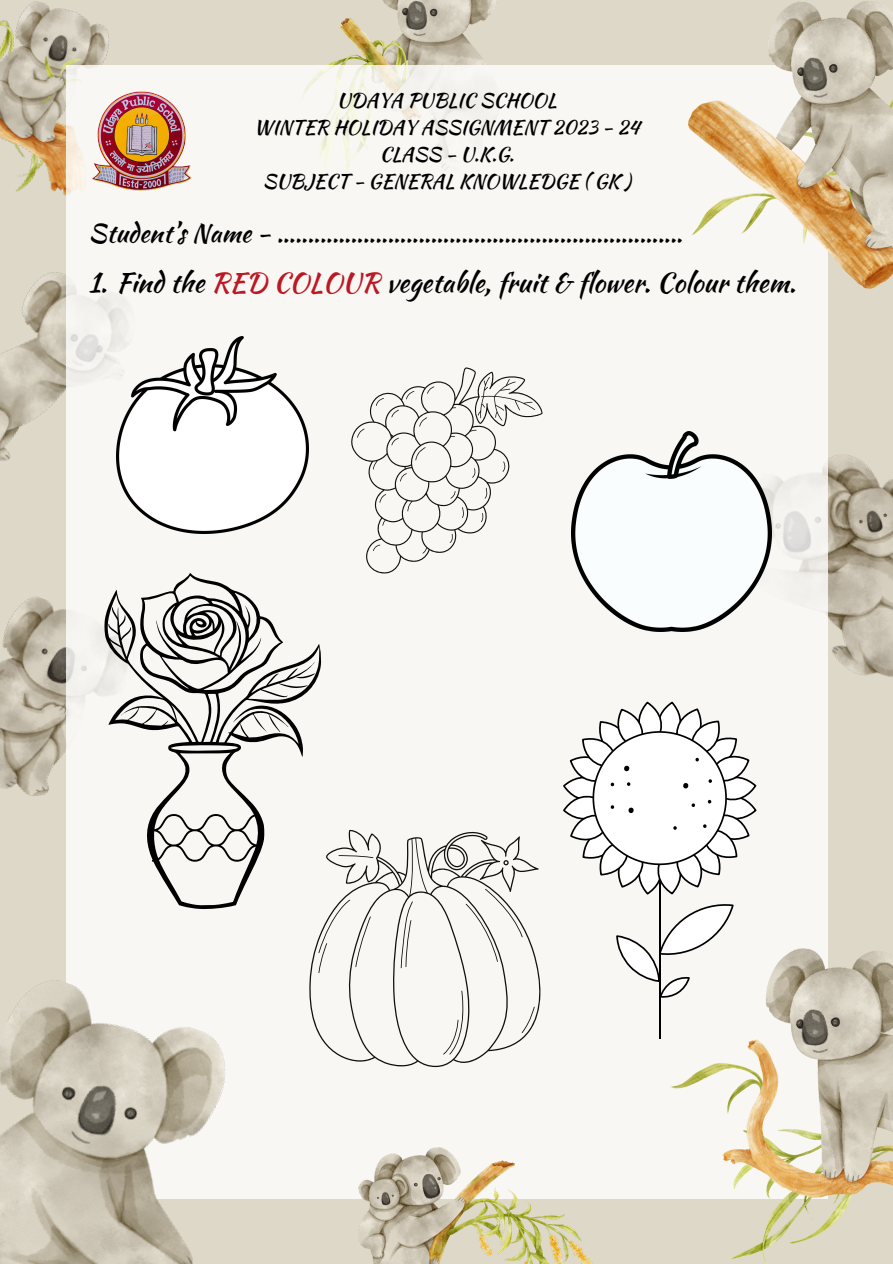
<style>
.page{position:relative;width:893px;height:1264px;background:#fff}
.page>*{position:absolute;margin:0;border:0;box-sizing:border-box;transform-origin:0 0}
.t1{font:27px "Kaushan Script";color:#000}
.t2{font:25.5px "Kaushan Script";color:#000}
.t3{font:19.5px "Kaushan Script";color:#000}
.s1{color:#bc1823}
</style>
<div class="page">
<div style="left:0;top:0;width:892px;height:1263px;background:#ded8c9"></div>
<img style="left:0;top:596px;width:66px;height:200px">
<img style="left:827px;top:415px;width:65px;height:301px">
<img style="left:0;top:272px;width:66px;height:189px">
<img style="left:328px;top:0;width:168px;height:65px">
<img style="left:0;top:1px;width:110px;height:195px">
<div style="left:66px;top:65px;width:761px;height:1133px;background:#f8f7f4"></div>
<img style="left:358px;top:1147px;width:239px;height:116px">
<img style="left:0;top:980px;width:269px;height:283px">
<img style="left:669px;top:948px;width:223px;height:314px">
<img style="left:688px;top:1px;width:204px;height:287px">
<img style="left:92px;top:91px;width:100px;height:100px">
<img style="left:117px;top:337px;width:191px;height:197px">
<svg style="left:351px;top:367px;width:191px;height:206px"></svg>
<img style="left:572px;top:431px;width:199px;height:201px">
<svg style="left:309px;top:829px;width:232px;height:238px"></svg>
<svg style="left:503px;top:860px;width:5px;height:5px"></svg>
<svg style="left:338px;top:855px;width:35px;height:3px"></svg>
<svg style="left:443px;top:990px;width:24px;height:64px"></svg>
<svg style="left:400px;top:901px;width:13px;height:67px"></svg>
<svg style="left:465px;top:888px;width:57px;height:73px"></svg>
<svg style="left:318px;top:899px;width:53px;height:74px"></svg>
<svg style="left:521px;top:1006px;width:13px;height:27px"></svg>
<svg style="left:104px;top:573px;width:217px;height:336px"></svg>
<svg style="left:616px;top:903px;width:119px;height:95px"></svg>
<hr style="left:658px;top:868px;width:2px;height:171px;background:#000">
<svg style="left:563px;top:701px;width:193px;height:195px"></svg>
<p class="t3" style="left:337px;top:85px;width:221px">UDAYA PUBLIC SCHOOL</p>
<p class="t3" style="left:254px;top:112px;width:387px">WINTER HOLIDAY ASSIGNMENT 2023 - 24</p>
<p class="t3" style="left:379px;top:139px;width:136px">CLASS - U.K.G.</p>
<p class="t3" style="left:263px;top:166px;width:369px">SUBJECT - GENERAL KNOWLEDGE ( GK )</p>
<p class="t2" style="left:88px;top:214px;width:595px">Student’s Name - ..................................................................</p>
<p class="t1" style="left:89px;top:263px;width:708px">1. Find the <span class="s1">RED COLOUR</span> vegetable, fruit &amp; flower. Colour them.</p>
</div>
